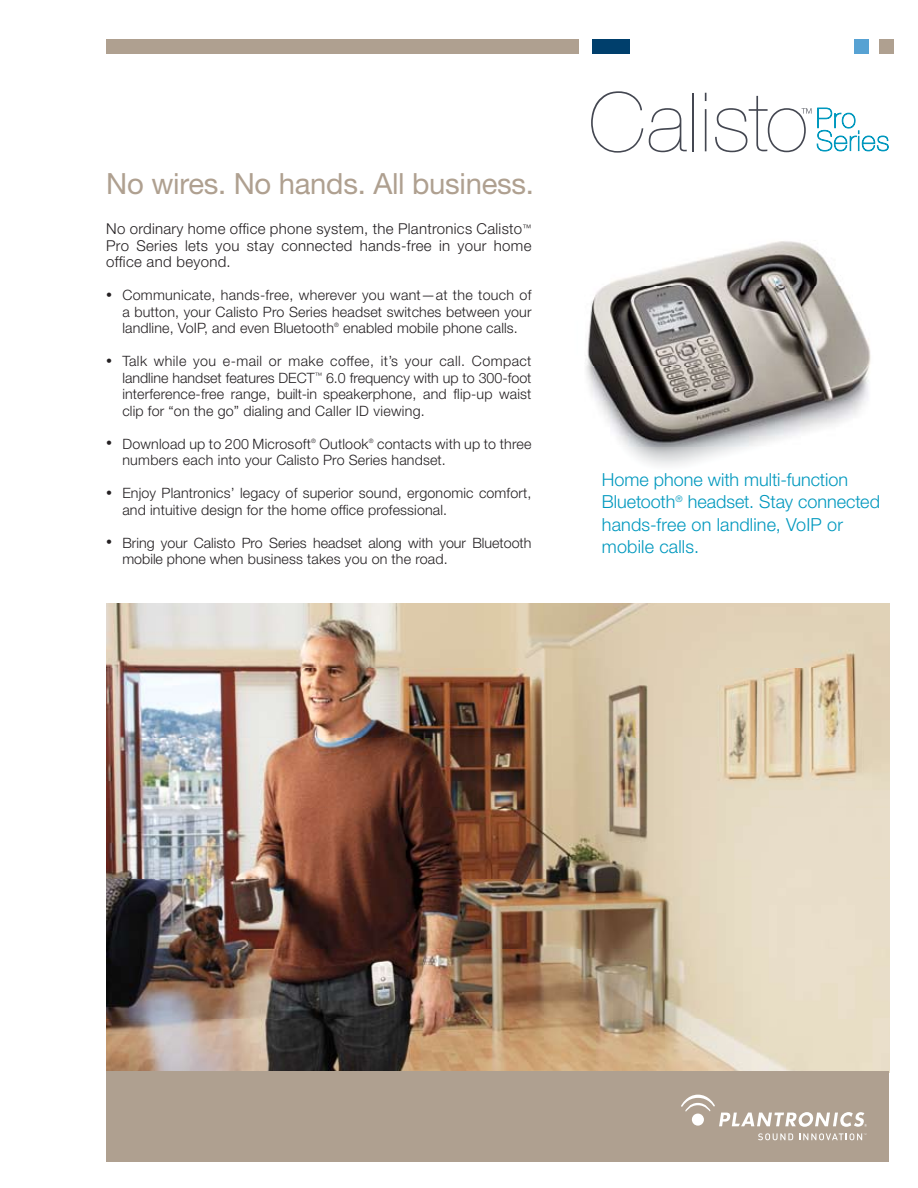
<style>
.page{position:relative;width:918px;height:1188px;background:#fff}
.page>*{position:absolute;margin:0;border:0;box-sizing:border-box;transform-origin:0 0}
.t1{font:29.25px "Helvetica Neue";letter-spacing:-.01em;color:#afa090}
.t2{font:300 18px/22.5px "Helvetica Neue";color:#0098be}
.t3{font:300 15px/16.5px "Helvetica Neue";letter-spacing:.02em;color:#242022;text-align:justify}
.t4{font:300 14.25px/16.5px "Helvetica Neue";letter-spacing:.01em;color:#242022}
.t5{font:300 6px "Helvetica Neue";color:#242022}
.s1{font-size:12px}
</style>
<div class="page">
<img style="left:106px;top:604px;width:783px;height:467px">
<img style="left:586px;top:241px;width:285px;height:225px">
<div style="left:106px;top:1071px;width:783px;height:90px;background:#afa090"></div>
<div style="left:106px;top:39px;width:473px;height:15px;background:#afa090"></div>
<svg style="left:758px;top:1133px;width:35px;height:7px"></svg>
<svg style="left:799px;top:1133px;width:67px;height:7px"></svg>
<svg style="left:681px;top:1095px;width:186px;height:32px"></svg>
<svg style="left:817px;top:108px;width:72px;height:44px"></svg>
<div style="left:592px;top:40px;width:38px;height:14px;background:#003f6c"></div>
<div style="left:879px;top:40px;width:15px;height:14px;background:#afa090"></div>
<div style="left:855px;top:40px;width:14px;height:14px;background:#57a2d3"></div>
<svg style="left:591px;top:91px;width:52px;height:62px"></svg>
<svg style="left:649px;top:108px;width:38px;height:44px"></svg>
<hr style="left:693px;top:93px;width:1px;height:58px;background:#444751">
<hr style="left:705px;top:109px;width:1px;height:42px;background:#444751">
<svg style="left:715px;top:96px;width:96px;height:56px"></svg>
<p class="t1" style="left:106px;top:166px;width:429px">No wires. No hands. All business.</p>
<p class="t3" style="left:106px;top:220px;width:427px">No ordinary home office phone system, the Plantronics Calisto<sup>™ </sup>Pro Series lets you stay connected hands-free in your home office and beyond.</p>
<p class="t4" style="left:122px;top:287px;width:411px;text-align:justify;text-indent:-16px"><span class="s1">•</span> Communicate, hands-free, wherever you want—at the touch of a button, your Calisto Pro Series headset switches between your landline, VoIP, and even Bluetooth</p>
<p class="t5" style="left:334px;top:321px;width:6px">®</p>
<p class="t4" style="left:343px;top:320px;width:176px">enabled mobile phone calls.</p>
<p class="t4" style="left:122px;top:353px;width:411px;text-align:justify;text-indent:-16px"><span class="s1">•</span> Talk while you e-mail or make coffee, it’s your call. Compact landline handset features DECT<sup>™</sup> 6.0 frequency with up to 300-foot interference-free range, built-in speakerphone, and flip-up waist clip for “on the go” dialing and Caller ID viewing.</p>
<p class="t4" style="left:106px;top:435px;width:206px"><span class="s1">•</span> Download up to 200 Microsoft</p>
<p class="t5" style="left:311px;top:437px;width:6px">®</p>
<p class="t4" style="left:319px;top:435px;width:51px">Outlook</p>
<p class="t5" style="left:369px;top:437px;width:6px">®</p>
<p class="t4" style="left:122px;top:435px;width:411px;text-indent:255px">contacts with up to three numbers each into your Calisto Pro Series handset.</p>
<p class="t4" style="left:122px;top:485px;width:411px;text-indent:-16px"><span class="s1">•</span> Enjoy Plantronics’ legacy of superior sound, ergonomic comfort, and intuitive design for the home office professional.</p>
<p class="t4" style="left:122px;top:534px;width:411px;text-indent:-16px"><span class="s1">•</span> Bring your Calisto Pro Series headset along with your Bluetooth mobile phone when business takes you on the road.</p>
<p class="t2" style="left:602px;top:468px;width:280px">Home phone with multi-function<br>Bluetooth<sup>®</sup> headset. Stay connected hands-free on landline, VoIP or mobile calls.</p>
</div>
